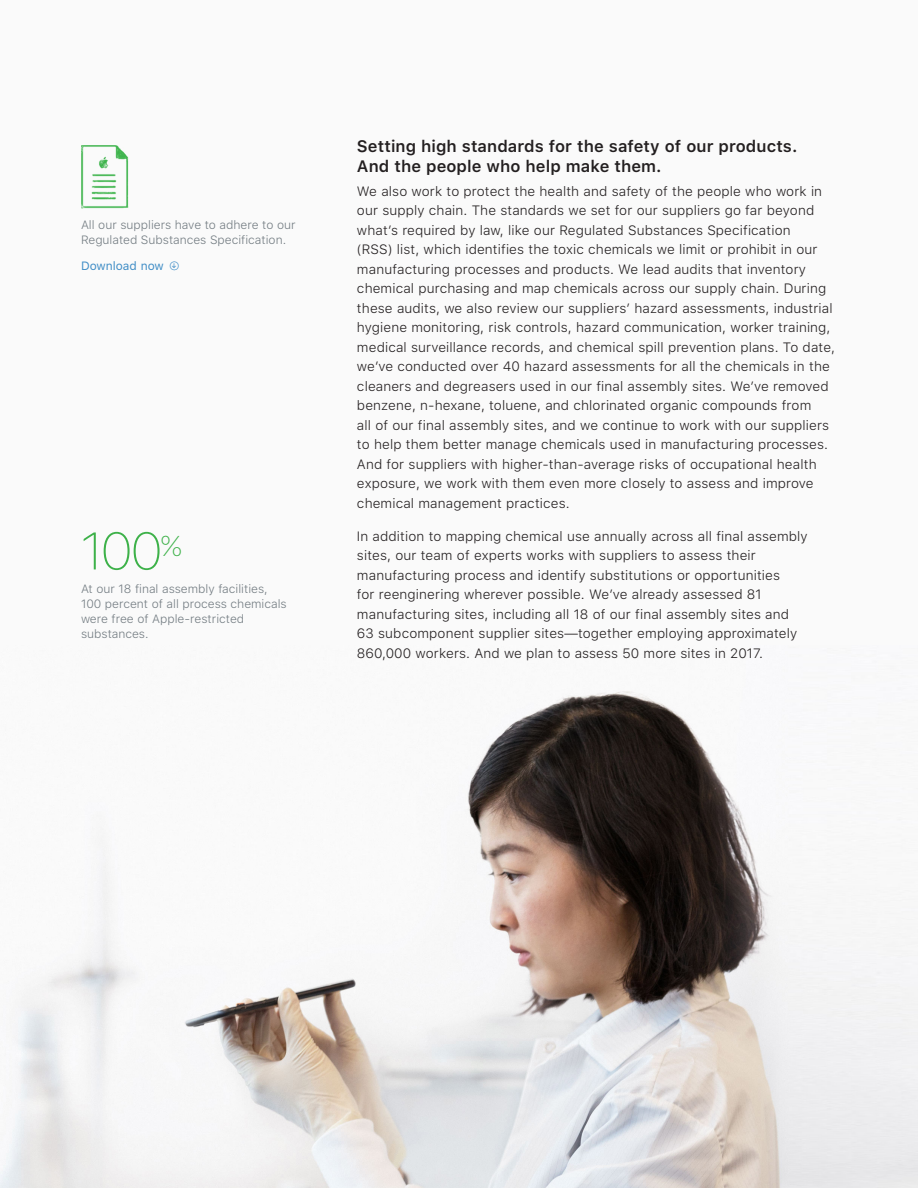
<style>
.page{position:relative;width:918px;height:1188px;background:#fafafa}
.page>*{position:absolute;margin:0;border:0;box-sizing:border-box;transform-origin:0 0}
.captions_in_box{font:100 52.5px "SF Pro Text";color:#3db149}
.Lvl_2_head{font:600 16.5px/19.5px "SF Pro Text";letter-spacing:.005em;color:#231f20}
.body{font:300 13.5px/19.5px "SF Pro Text";letter-spacing:.01em;color:#231f20}
.captions_in_box-2{font:300 12px/15px "SF Pro Text";color:#737c82}
.quote_source{font:300 12px/15px "SF Pro Text";color:#737c82}
.quote_source-2{font:12px "SF Pro Text";color:#3f8dc6}
.s1{font-weight:300}
.s2{font-weight:500;font-size:6.75px}
</style>
<div class="page">
<img style="left:0;top:691px;width:918px;height:497px">
<img style="left:81px;top:146px;width:48px;height:62px">
<p class="quote_source" style="left:81px;top:218px;width:216px">All our suppliers have to adhere to our<br>Regulated Substances Specification.</p>
<p class="quote_source-2" style="left:81px;top:257px;width:100px">Download now <span class="s1">⃝</span><span class="s2">↓</span></p>
<p class="captions_in_box" style="left:81px;top:514px;width:103px">100<sup>%</sup></p>
<p class="captions_in_box-2" style="left:81px;top:582px;width:207px">At our 18 final assembly facilities,<br>100 percent of all process chemicals were free of Apple-restricted substances.</p>
<h3 class="Lvl_2_head" style="left:357px;top:138px;width:442px">Setting high standards for the safety of our products.<br>And the people who help make them.</h3>
<p class="body" style="left:357px;top:181px;width:480px">We also work to protect the health and safety of the people who work in our supply chain. The standards we set for our suppliers go far beyond what’s required by law, like our Regulated Substances Specification<br>(RSS) list, which identifies the toxic chemicals we limit or prohibit in our manufacturing processes and products. We lead audits that inventory chemical purchasing and map chemicals across our supply chain. During these audits, we also review our suppliers’ hazard assessments, industrial hygiene monitoring, risk controls, hazard communication, worker training, medical surveillance records, and chemical spill prevention plans. To date, we’ve conducted over 40 hazard assessments for all the chemicals in the cleaners and degreasers used in our final assembly sites. We’ve removed benzene, n-hexane, toluene, and chlorinated organic compounds from<br>all of our final assembly sites, and we continue to work with our suppliers to help them better manage chemicals used in manufacturing processes.<br>And for suppliers with higher-than-average risks of occupational health exposure, we work with them even more closely to assess and improve chemical management practices.</p>
<p class="body" style="left:357px;top:526px;width:452px">In addition to mapping chemical use annually across all final assembly sites, our team of experts works with suppliers to assess their manufacturing process and identify substitutions or opportunities<br>for reenginering wherever possible. We’ve already assessed 81 manufacturing sites, including all 18 of our final assembly sites and 63 subcomponent supplier sites—together employing approximately 860,000 workers. And we plan to assess 50 more sites in 2017.</p>
</div>
